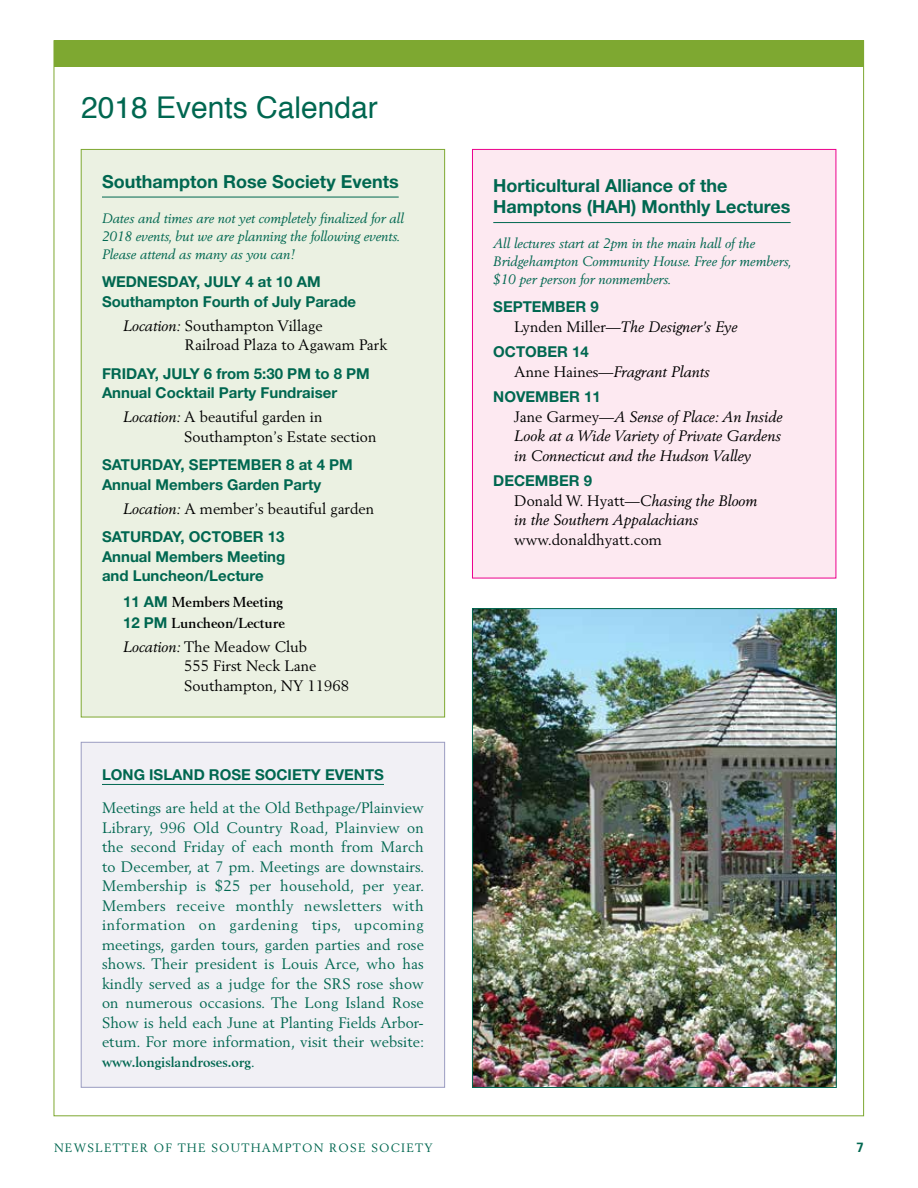
<style>
.page{position:relative;width:918px;height:1188px;background:#fff}
.page>*{position:absolute;margin:0;border:0;box-sizing:border-box;transform-origin:0 0}
.t1{font:30px "Helvetica";color:#006750}
.t2{font:700 18px/21px "Helvetica Neue";color:#006750}
.t3{font:15px/19.5px "Berling";letter-spacing:.005em;color:#006750;text-align:justify}
.t4{font:700 15px/19.5px "Helvetica Neue";color:#006750}
.t5{font:15px/19.5px "Berling";color:#000}
.t6{font:italic 15px/19.5px "Berling";color:#000;text-align:justify}
.t7{font:700 15px/21px "Berling";color:#000}
.t8{font:italic 13.5px/18px "Berling";color:#006750}
.t9{font:700 13.5px "Univers";color:#006750}
.t10{font:12px "Berling";letter-spacing:.1em;color:#006750}
.s1{font-style:italic}
.s2{font-family:"Helvetica Neue";color:#006750}
.s3{font-weight:700}
.s4{font-style:normal}
</style>
<div class="page">
<div style="left:81px;top:149px;width:364px;height:568px;background:#ebf1e2;border:1px solid #7ea831"></div>
<div style="left:472px;top:149px;width:364px;height:429px;background:#fde9f1;border:1px solid #ec008c"></div>
<div style="left:54px;top:40px;width:810px;height:28px;background:#7ea831"></div>
<hr style="left:102px;top:197px;width:297px;height:1px;background:#006750">
<div style="left:81px;top:742px;width:364px;height:346px;background:#f1f0f5;border:1px solid #9a9cc1"></div>
<hr style="left:102px;top:784px;width:282px;height:1px;background:#006750">
<hr style="left:493px;top:222px;width:298px;height:1px;background:#006750">
<img style="left:474px;top:610px;width:360px;height:476px">
<h1 class="t1" style="left:81px;top:85px;width:298px">2018 Events Calendar</h1>
<p class="t2" style="left:102px;top:171px;width:298px">Southampton Rose Society Events</p>
<p class="t8" style="left:102px;top:209px;width:303px">Dates and times are not yet completely finalized for all<br>2018 events, but we are planning the following events.<br>Please attend as many as you can!</p>
<p class="t4" style="left:102px;top:272px;width:256px">WEDNESDAY, JULY 4 at 10 AM<br>Southampton Fourth of July Parade</p>
<p class="t5" style="left:185px;top:316px;width:204px;text-indent:-62px"><span class="s1">Location:</span> Southampton Village<br>Railroad Plaza to Agawam Park</p>
<p class="t4" style="left:102px;top:363px;width:269px">FRIDAY, JULY 6 from 5:30 PM to 8 PM<br>Annual Cocktail Party Fundraiser</p>
<p class="t5" style="left:184px;top:407px;width:194px;text-indent:-61px"><span class="s1">Location:</span> A beautiful garden in<br>Southampton’s Estate section</p>
<p class="t4" style="left:102px;top:455px;width:252px">SATURDAY, SEPTEMBER 8 at 4 PM<br>Annual Members Garden Party</p>
<p class="t5" style="left:123px;top:499px;width:253px"><span class="s1">Location:</span> A member’s beautiful garden</p>
<p class="t4" style="left:102px;top:527px;width:185px;text-align:justify">SATURDAY, OCTOBER 13<br>Annual Members Meeting and Luncheon/Lecture</p>
<p class="t7" style="left:123px;top:592px;width:163px"><span class="s2">11 AM</span> Members Meeting<br><span class="s2">12 PM</span> Luncheon/Lecture</p>
<p class="t5" style="left:184px;top:637px;width:167px;text-indent:-61px"><span class="s1">Location:</span> The Meadow Club<br>555 First Neck Lane<br>Southampton, NY 11968</p>
<p class="t4" style="left:102px;top:765px;width:283px">LONG ISLAND ROSE SOCIETY EVENTS</p>
<p class="t3" style="left:102px;top:798px;width:324px">Meetings are held at the Old Bethpage/Plainview Library, 996 Old Country Road, Plainview on the second Friday of each month from March to December, at 7 pm. Meetings are downstairs.<br>Membership is $25 per household, per year.<br>Members receive monthly newsletters with information on gardening tips, upcoming meetings, garden tours, garden parties and rose shows. Their president is Louis Arce, who has kindly served as a judge for the SRS rose show on numerous occasions. The Long Island Rose Show is held each June at Planting Fields Arbor&shy;etum. For more information, visit their website: <span class="s3">www.longislandroses.org</span>.</p>
<p class="t2" style="left:493px;top:175px;width:299px">Horticultural Alliance of the<br>Hamptons (HAH) Monthly Lectures</p>
<p class="t8" style="left:493px;top:234px;width:300px">All lectures start at 2pm in the main hall of the<br>Bridgehampton Community House. Free for members, $10 per person for nonmembers.</p>
<p class="t4" style="left:493px;top:297px;width:107px">SEPTEMBER 9</p>
<p class="t6" style="left:514px;top:317px;width:225px"><span class="s4">Lynden Miller—</span>The Designer’s Eye</p>
<p class="t4" style="left:493px;top:342px;width:97px">OCTOBER 14</p>
<p class="t6" style="left:514px;top:362px;width:197px"><span class="s4">Anne Haines—</span>Fragrant Plants</p>
<p class="t4" style="left:493px;top:387px;width:109px">NOVEMBER 11</p>
<p class="t6" style="left:514px;top:407px;width:270px"><span class="s4">Jane Garmey—</span>A Sense of Place: An Inside Look at a Wide Variety of Private Gardens in Connecticut and the Hudson Valley</p>
<p class="t4" style="left:493px;top:471px;width:100px">DECEMBER 9</p>
<p class="t6" style="left:514px;top:491px;width:245px"><span class="s4">Donald W. Hyatt—</span>Chasing the Bloom in the Southern Appalachians</p>
<p class="t5" style="left:514px;top:530px;width:149px">www.donaldhyatt.com</p>
<p class="t10" style="left:54px;top:1140px;width:380px">NEWSLETTER OF THE SOUTHAMPTON ROSE SOCIETY</p>
<p class="t9" style="left:856px;top:1139px;width:9px">7</p>
</div>
